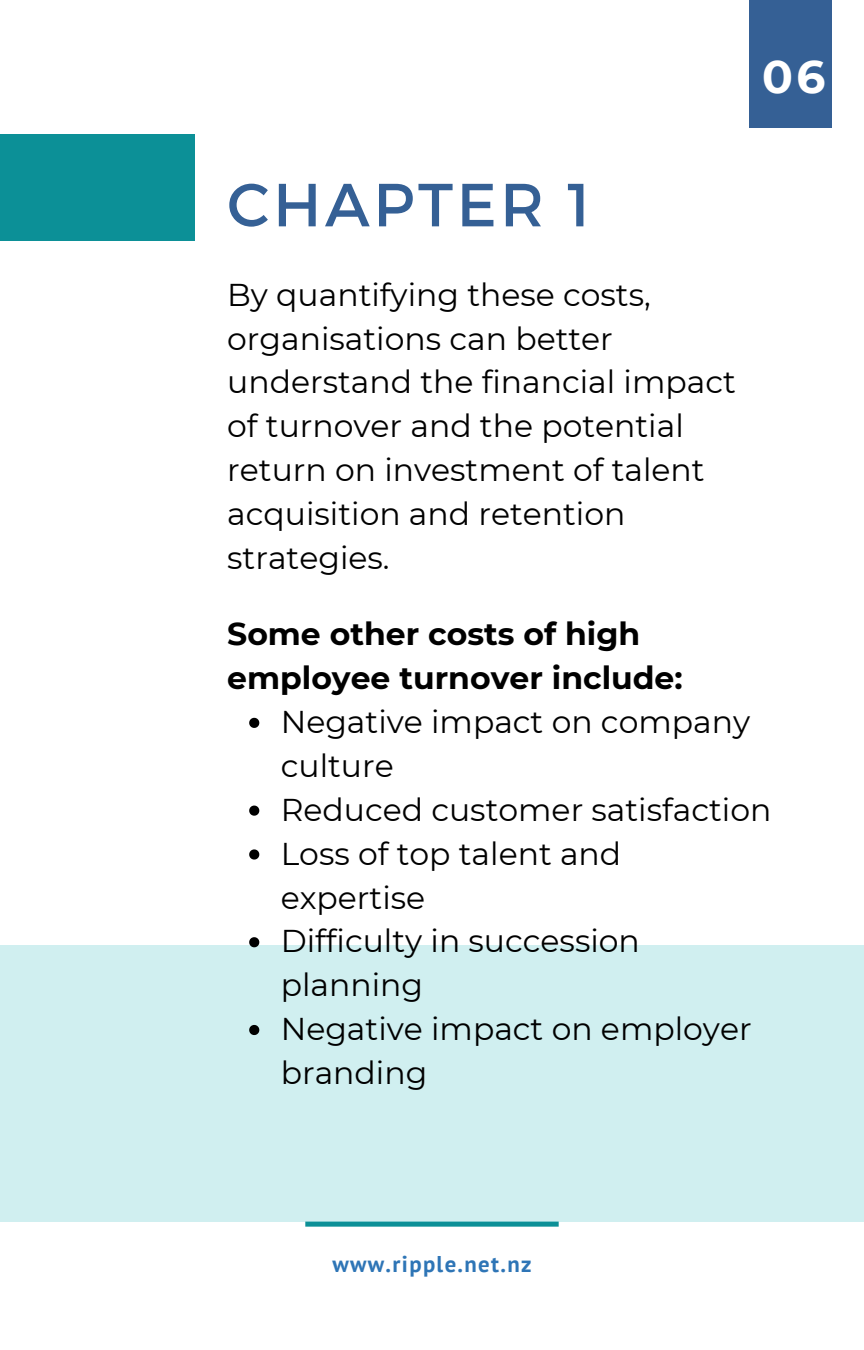
<style>
.page{position:relative;width:864px;height:1350px;background:#fff}
.page>*{position:absolute;margin:0;border:0;box-sizing:border-box;transform-origin:0 0}
.t1{font:60.75px "Montserrat";letter-spacing:.06em;color:#356095}
.t2{font:700 45.45px "Montserrat";color:#fff}
.t3{font:31.5px/43.9px "Montserrat";color:#000}
.t4{font:700 31.5px/43.9px "Montserrat";color:#000}
.t5{font:700 22.72px "PT Sans";letter-spacing:.06em;color:#2e75b6}
</style>
<div class="page">
<div style="left:305px;top:1222px;width:254px;height:5px;background:#0c9097"></div>
<div style="left:750px;top:0;width:82px;height:128px;background:#356095"></div>
<div style="left:0;top:134px;width:194px;height:107px;background:#0c9097"></div>
<div style="left:0;top:945px;width:864px;height:277px;background:#d0eff0"></div>
<svg style="left:249px;top:718px;width:10px;height:10px"></svg>
<svg style="left:249px;top:806px;width:10px;height:10px"></svg>
<svg style="left:249px;top:849px;width:10px;height:11px"></svg>
<svg style="left:249px;top:937px;width:10px;height:10px"></svg>
<svg style="left:249px;top:1025px;width:10px;height:10px"></svg>
<h1 class="t2" style="left:762px;top:49px;width:65px">06</h1>
<h3 class="t1" style="left:227px;top:165px;width:365px">CHAPTER 1</h3>
<h2 class="t3" style="left:227px;top:272px;width:510px">By quantifying these costs, organisations can better understand the financial impact of turnover and the potential return on investment of talent acquisition and retention strategies.</h2>
<p class="t4" style="left:227px;top:612px;width:457px">Some other costs of high employee turnover include:</p>
<p class="t3" style="left:281px;top:700px;width:471px">Negative impact on company culture</p>
<p class="t3" style="left:281px;top:788px;width:492px">Reduced customer satisfaction</p>
<p class="t3" style="left:281px;top:831px;width:342px">Loss of top talent and expertise</p>
<p class="t3" style="left:281px;top:919px;width:361px">Difficulty in succession planning</p>
<p class="t3" style="left:281px;top:1007px;width:472px">Negative impact on employer branding</p>
<p class="t5" style="left:332px;top:1249px;width:201px">www.ripple.net.nz</p>
</div>
